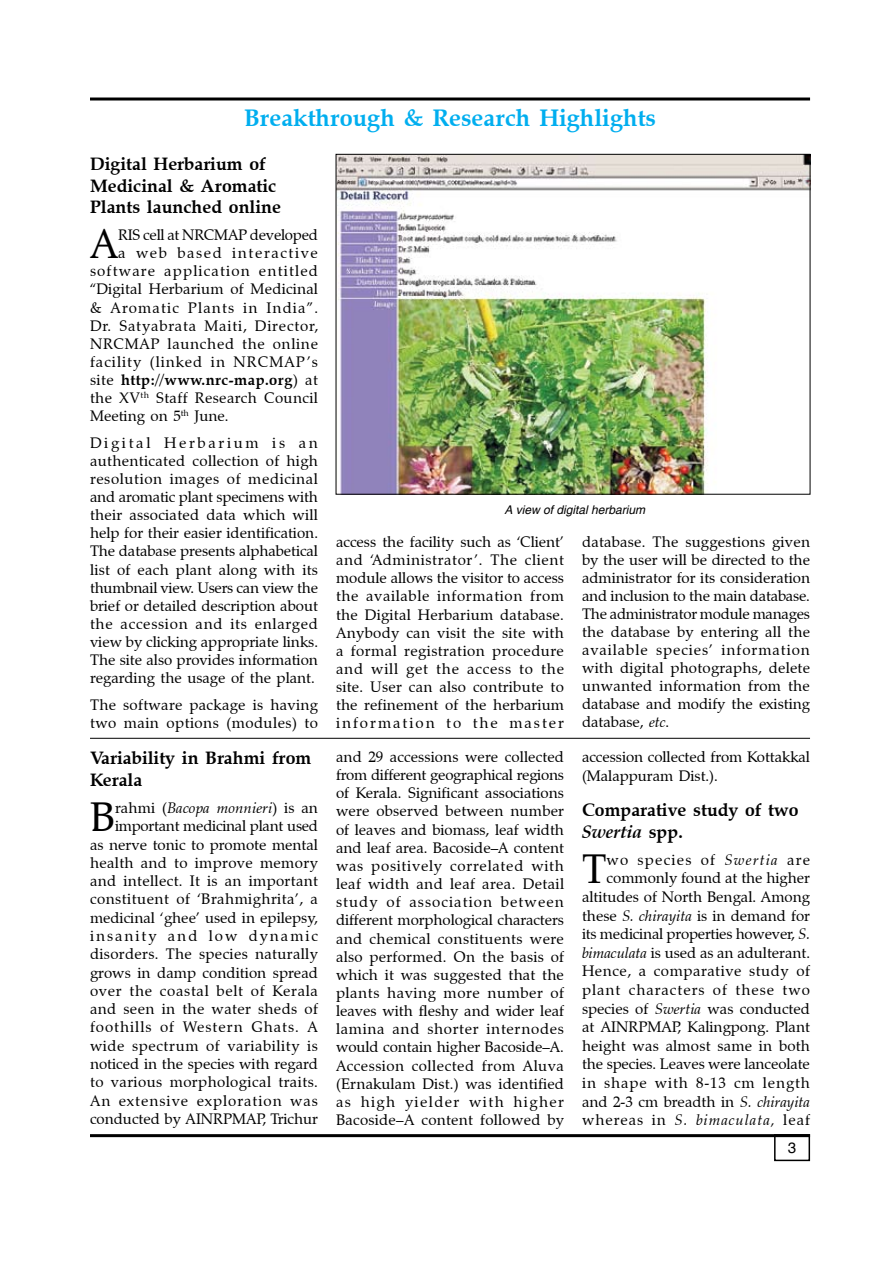
<style>
.page{position:relative;width:893px;height:1263px;background:#fff}
.page>*{position:absolute;margin:0;border:0;box-sizing:border-box;transform-origin:0 0}
.t1{font:40.65px "Zapf Calligraphic 801 BT";color:#000}
.t2{font:700 24px "Zapf Calligraphic 801 BT";color:#00aeef}
.t3{font:700 18px/21.8px "Zapf Calligraphic 801 BT";color:#000}
.t4{font:15px/18.1px "Zapf Calligraphic 801 BT";letter-spacing:.02em;color:#000;text-align:justify}
.t5{font:15px/18.6px "Zapf Calligraphic 801 BT";color:#000}
.t6{font:700 15px "Zapf Calligraphic 801 BT";letter-spacing:.03em;color:#000}
.t7{font:15px "Zapf Calligraphic 801 BT";letter-spacing:.055em;color:#000}
.t8{font:15px "Zapf Calligraphic 801 BT";letter-spacing:.08em;color:#000}
.t9{font:15px "Zapf Calligraphic 801 BT";letter-spacing:.065em;color:#000}
.t10{font:15px "Zapf Calligraphic 801 BT";letter-spacing:-.015em;color:#000}
.t11{font:15px "Zapf Calligraphic 801 BT";letter-spacing:.075em;color:#000}
.t12{font:15px "Zapf Calligraphic 801 BT";letter-spacing:.045em;color:#000}
.t13{font:15px "Zapf Calligraphic 801 BT";letter-spacing:.105em;color:#000}
.t14{font:15px "Helvetica";color:#000}
.t15{font:italic 12px "Helvetica";color:#000}
.s1{font-weight:400}
.s2{font-style:italic}
</style>
<div class="page">
<hr style="left:90px;top:98px;width:720px;height:3px;background:#000">
<hr style="left:90px;top:1134px;width:720px;height:3px;background:#000">
<div style="left:774px;top:1134px;width:36px;height:27px;border:2px solid #000"></div>
<hr style="left:90px;top:738px;width:720px;height:1px;background:#000">
<img style="left:338px;top:156px;width:470px;height:337px">
<div style="left:336px;top:154px;width:474px;height:341px;border:1px solid #000"></div>
<h2 class="t2" style="left:244px;top:103px;width:413px">Breakthrough &amp; Research Highlights</h2>
<p class="t3" style="left:90px;top:153px;width:192px">Digital Herbarium of<br>Medicinal &amp; Aromatic<br>Plants launched online</p>
<h1 class="t1" style="left:90px;top:219px;width:30px">A</h1>
<p class="t10" style="left:118px;top:226px;width:201px">RIS cell at NRCMAP developed</p>
<p class="t13" style="left:118px;top:244px;width:201px">a web based interactive</p>
<p class="t8" style="left:90px;top:262px;width:230px">software application entitled</p>
<p class="t4" style="left:90px;top:280px;width:230px">“Digital Herbarium of Medicinal</p>
<p class="t11" style="left:90px;top:298px;width:230px">&amp; Aromatic Plants in India”.</p>
<p class="t7" style="left:90px;top:316px;width:230px">Dr. Satyabrata Maiti, Director,</p>
<p class="t12" style="left:90px;top:334px;width:230px">NRCMAP launched the online</p>
<p class="t9" style="left:90px;top:352px;width:230px">facility (linked in NRCMAP’s</p>
<p class="t6" style="left:90px;top:370px;width:229px"><span class="s1">site</span> http://www.nrc-map.org<span class="s1">) at</span></p>
<p class="t4" style="left:90px;top:389px;width:230px">the XV<sup>th</sup> Staff Research Council</p>
<p class="t5" style="left:90px;top:407px;width:140px">Meeting on 5<sup>th</sup> June.</p>
<p class="t4" style="left:90px;top:434px;width:230px">Digital Herbarium is an authenticated collection of high resolution images of medicinal and aromatic plant specimens with their associated data which will help for their easier identification.<br>The database presents alphabetical list of each plant along with its thumbnail view. Users can view the brief or detailed description about the accession and its enlarged view by clicking appropriate links.<br>The site also provides information regarding the usage of the plant.</p>
<p class="t4" style="left:90px;top:695px;width:230px">The software package is having two main options (modules) to</p>
<p class="t3" style="left:90px;top:747px;width:223px">Variability in Brahmi from<br>Kerala</p>
<h1 class="t1" style="left:90px;top:792px;width:27px">B</h1>
<p class="t4" style="left:90px;top:799px;width:230px;text-align:right">rahmi (<span class="s2">Bacopa monnieri</span>) is an important medicinal plant used<br>as nerve tonic to promote mental health and to improve memory and intellect. It is an important constituent of ‘Brahmighrita’, a medicinal ‘ghee’ used in epilepsy, insanity and low dynamic disorders. The species naturally grows in damp condition spread over the coastal belt of Kerala and seen in the water sheds of foothills of Western Ghats. A wide spectrum of variability is noticed in the species with regard to various morphological traits.<br>An extensive exploration was conducted by AINRPMAP, Trichur</p>
<p class="t15" style="left:504px;top:503px;width:142px">A view of digital herbarium</p>
<p class="t4" style="left:336px;top:533px;width:230px">access the facility such as ‘Client’ and ‘Administrator’. The client module allows the visitor to access the available information from the Digital Herbarium database.<br>Anybody can visit the site with a formal registration procedure and will get the access to the site. User can also contribute to the refinement of the herbarium information to the master</p>
<p class="t4" style="left:582px;top:533px;width:230px">database. The suggestions given by the user will be directed to the administrator for its consideration and inclusion to the main database.<br>The administrator module manages the database by entering all the available species’ information with digital photographs, delete unwanted information from the database and modify the existing database, <span class="s2">etc</span>.</p>
<p class="t4" style="left:336px;top:748px;width:230px">and 29 accessions were collected from different geographical regions of Kerala. Significant associations were observed between number of leaves and biomass, leaf width and leaf area. Bacoside–A content was positively correlated with leaf width and leaf area. Detail study of association between different morphological characters and chemical constituents were also performed. On the basis of which it was suggested that the plants having more number of leaves with fleshy and wider leaf lamina and shorter internodes would contain higher Bacoside–A.<br>Accession collected from Aluva (Ernakulam Dist.) was identified as high yielder with higher Bacoside–A content followed by</p>
<p class="t5" style="left:582px;top:747px;width:229px">accession collected from Kottakkal (Malappuram Dist.).</p>
<p class="t3" style="left:582px;top:798px;width:218px;line-height:22.2px">Comparative study of two<br><span class="s2">Swertia</span> spp.</p>
<h1 class="t1" style="left:582px;top:844px;width:26px">T</h1>
<p class="t5" style="left:582px;top:850px;width:230px;text-align:right">wo species of <span class="s2">Swertia</span> are commonly found at the higher altitudes of North Bengal. Among these <span class="s2">S. chirayita</span> is in demand for its medicinal properties however, <span class="s2">S. bimaculata</span> is used as an adulterant.<br>Hence, a comparative study of plant characters of these two species of <span class="s2">Swertia</span> was conducted at AINRPMAP, Kalingpong. Plant height was almost same in both the species. Leaves were lanceolate in shape with 8-13 cm length and 2-3 cm breadth in <span class="s2">S. chirayita </span>whereas in <span class="s2">S. bimaculata,</span> leaf</p>
<p class="t14" style="left:788px;top:1138px;width:10px">3</p>
</div>
